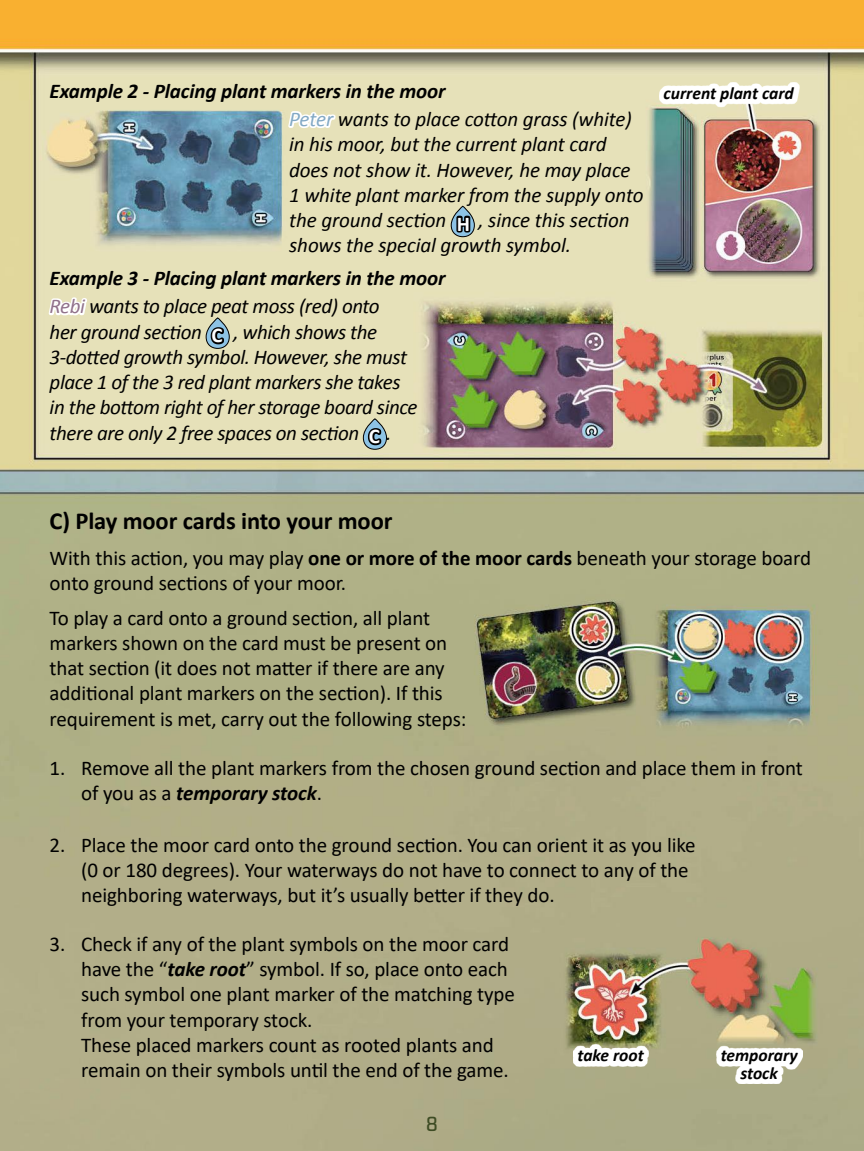
<style>
.page{position:relative;width:864px;height:1151px;background:#fff}
.page>*{position:absolute;margin:0;border:0;box-sizing:border-box;transform-origin:0 0}
.t1{font:700 24.5px "Calibri";letter-spacing:-.005em;color:#000}
.t2{font:21px/25.2px "Calibri";letter-spacing:-.005em;color:#000}
.t3{font:italic 21px/25.2px "Calibri";letter-spacing:-.02em;color:#000}
.t4{font:italic 700 21px "Calibri";letter-spacing:-.005em;color:#000}
.t5{font:100 19.25px "Exo";color:#3e4c24}
.t6{font:italic 700 17.5px/17.5px "Calibri";color:#000;text-align:center}
.s1{color:#fff}
.s2{font-weight:700;font-style:normal}
.s3{font-weight:700}
.s4{font-weight:700;font-style:italic}
</style>
<div class="page">
<img style="left:0;top:0;width:863px;height:1151px">
<svg style="left:206px;top:318px;width:23px;height:30px"></svg>
<div style="left:206px;top:318px;width:23px;height:31px;border:1px solid #000;border-radius:12px"></div>
<svg style="left:363px;top:419px;width:23px;height:30px"></svg>
<div style="left:363px;top:419px;width:23px;height:30px;border:1px solid #000;border-radius:12px"></div>
<svg style="left:451px;top:206px;width:23px;height:31px"></svg>
<div style="left:451px;top:206px;width:23px;height:31px;border:1px solid #000;border-radius:12px"></div>
<svg style="left:658px;top:82px;width:140px;height:25px"></svg>
<div style="left:573px;top:1044px;width:75px;height:22px;background:#fff"></div>
<svg style="left:716px;top:1046px;width:86px;height:38px"></svg>
<p class="t4" style="left:50px;top:77px;width:397px">Example 2 - Placing plant markers in the moor</p>
<p class="t3" style="left:289px;top:106px;width:355px"><span class="s1">Peter</span> wants to place cotton grass (white) in his moor, but the current plant card does not show it. However, he may place 1 white plant marker from the supply onto the ground section <span class="s2">H</span> , since this section shows the special growth symbol.</p>
<p class="t4" style="left:50px;top:265px;width:397px">Example 3 - Placing plant markers in the moor</p>
<p class="t3" style="left:50px;top:293px;width:369px"><span class="s1">Rebi</span> wants to place peat moss (red) onto<br>her ground section <span class="s2">C</span> , which shows the 3-dotted growth symbol. However, she must place 1 of the 3 red plant markers she takes in the bottom right of her storage board since there are only 2 free spaces on section <span class="s2">C</span> .</p>
<p class="t6" style="left:663px;top:84px;width:132px">current plant card</p>
<p class="t1" style="left:50px;top:506px;width:344px">C) Play moor cards into your moor</p>
<p class="t2" style="left:50px;top:544px;width:762px">With this action, you may play <span class="s3">one or more of the moor cards</span> beneath your storage board onto ground sections of your moor.</p>
<p class="t2" style="left:50px;top:605px;width:418px">To play a card onto a ground section, all plant markers shown on the card must be present on that section (it does not matter if there are any additional plant markers on the section). If this requirement is met, carry out the following steps:</p>
<p class="t2" style="left:81px;top:755px;width:723px;text-indent:-32px">1. Remove all the plant markers from the chosen ground section and place them in front of you as a <span class="s4">temporary stock</span>.</p>
<p class="t2" style="left:81px;top:832px;width:615px;text-indent:-32px">2. Place the moor card onto the ground section. You can orient it as you like (0 or 180 degrees). Your waterways do not have to connect to any of the neighboring waterways, but it’s usually better if they do.</p>
<p class="t2" style="left:81px;top:931px;width:435px;text-indent:-32px">3. Check if any of the plant symbols on the moor card have the “<span class="s4">take root</span>” symbol. If so, place onto each such symbol one plant marker of the matching type from your temporary stock.<br>These placed markers count as rooted plants and remain on their symbols until the end of the game.</p>
<p class="t5" style="left:425px;top:1110px;width:14px">8</p>
<p class="t6" style="left:577px;top:1047px;width:68px">take root</p>
<p class="t6" style="left:720px;top:1047px;width:78px">temporary stock</p>
</div>
